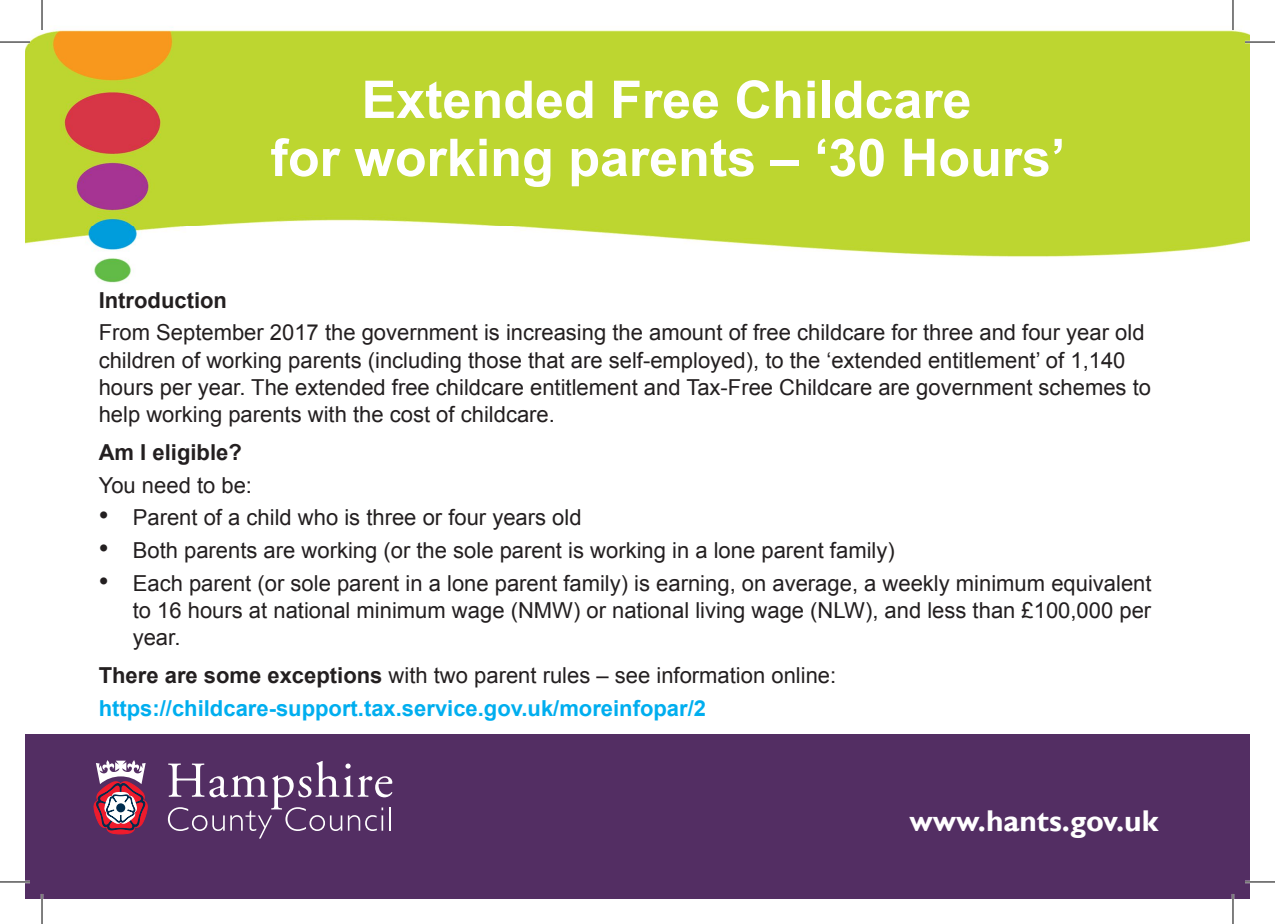
<style>
.page{position:relative;width:1275px;height:924px;background:#fff}
.page>*{position:absolute;margin:0;border:0;box-sizing:border-box;transform-origin:0 0}
.Heading_2{font:700 52px "Arial";color:#fff}
.t1{font:700 30px "Gill Sans";color:#fff}
.Pa0{font:22px/27px "Arial";color:#231f20}
.Pa0-2{font:700 22px "Arial";color:#00aeef}
.Pa0-3{font:700 22px "Arial";color:#231f20}
.s1{font-size:28px}
.s2{font-weight:700}
</style>
<div class="page">
<div style="left:25px;top:734px;width:1225px;height:164px;background:#532e63"></div>
<svg style="left:168px;top:761px;width:224px;height:77px"></svg>
<svg style="left:93px;top:760px;width:55px;height:74px"></svg>
<svg style="left:114px;top:800px;width:13px;height:14px"></svg>
<div style="left:114px;top:800px;width:14px;height:14px;border:1px solid #fff;border-radius:50%"></div>
<div style="left:116px;top:803px;width:9px;height:9px;background:#002d4f;border-radius:50%"></div>
<img style="left:25px;top:27px;width:1225px;height:256px">
<hr style="left:0;top:41px;width:30px;height:2px;background:#fff">
<hr style="left:1245px;top:41px;width:30px;height:2px;background:#fff">
<hr style="left:0;top:880px;width:30px;height:2px;background:#fff">
<hr style="left:1245px;top:880px;width:30px;height:2px;background:#fff">
<hr style="left:41px;top:0;width:2px;height:30px;background:#fff">
<hr style="left:41px;top:893px;width:2px;height:30px;background:#fff">
<hr style="left:1231px;top:0;width:3px;height:30px;background:#fff">
<hr style="left:1231px;top:893px;width:3px;height:30px;background:#fff">
<hr style="left:0;top:42px;width:30px;height:1px;background:#000">
<hr style="left:1245px;top:42px;width:30px;height:1px;background:#000">
<hr style="left:0;top:881px;width:30px;height:1px;background:#000">
<hr style="left:1245px;top:881px;width:30px;height:1px;background:#000">
<hr style="left:42px;top:0;width:1px;height:30px;background:#000">
<hr style="left:42px;top:893px;width:1px;height:30px;background:#000">
<hr style="left:1232px;top:0;width:1px;height:30px;background:#000">
<hr style="left:1232px;top:893px;width:1px;height:30px;background:#000">
<p class="Heading_2" style="left:361px;top:70px;width:611px">Extended Free Childcare</p>
<p class="Heading_2" style="left:270px;top:128px;width:796px">for working parents – ‘30 Hours’</p>
<p class="Pa0-3" style="left:99px;top:287px;width:130px">Introduction</p>
<p class="Pa0" style="left:99px;top:319px;width:1054px">From September 2017 the government is increasing the amount of free childcare for three and four year old children of working parents (including those that are self-employed), to the ‘extended entitlement’ of 1,140 hours per year. The extended free childcare entitlement and Tax-Free Childcare are government schemes to help working parents with the cost of childcare.</p>
<p class="Pa0-3" style="left:99px;top:439px;width:145px">Am I eligible?</p>
<p class="Pa0" style="left:99px;top:471px;width:155px">You need to be:</p>
<p class="Pa0" style="left:99px;top:504px;width:484px"><span class="s1">•</span> Parent of a child who is three or four years old</p>
<p class="Pa0" style="left:99px;top:536px;width:797px"><span class="s1">•</span> Both parents are working (or the sole parent is working in a lone parent family)</p>
<p class="Pa0" style="left:133px;top:569px;width:1020px;text-align:justify;text-indent:-34px"><span class="s1">•</span> Each parent (or sole parent in a lone parent family) is earning, on average, a weekly minimum equivalent to 16 hours at national minimum wage (NMW) or national living wage (NLW), and less than £100,000 per year.</p>
<p class="Pa0" style="left:99px;top:661px;width:739px"><span class="s2">There are some exceptions</span> with two parent rules – see information online:</p>
<p class="Pa0-2" style="left:99px;top:695px;width:609px">https://childcare-support.tax.service.gov.uk/moreinfopar/2</p>
<p class="t1" style="left:909px;top:802px;width:250px">www.hants.gov.uk</p>
</div>
